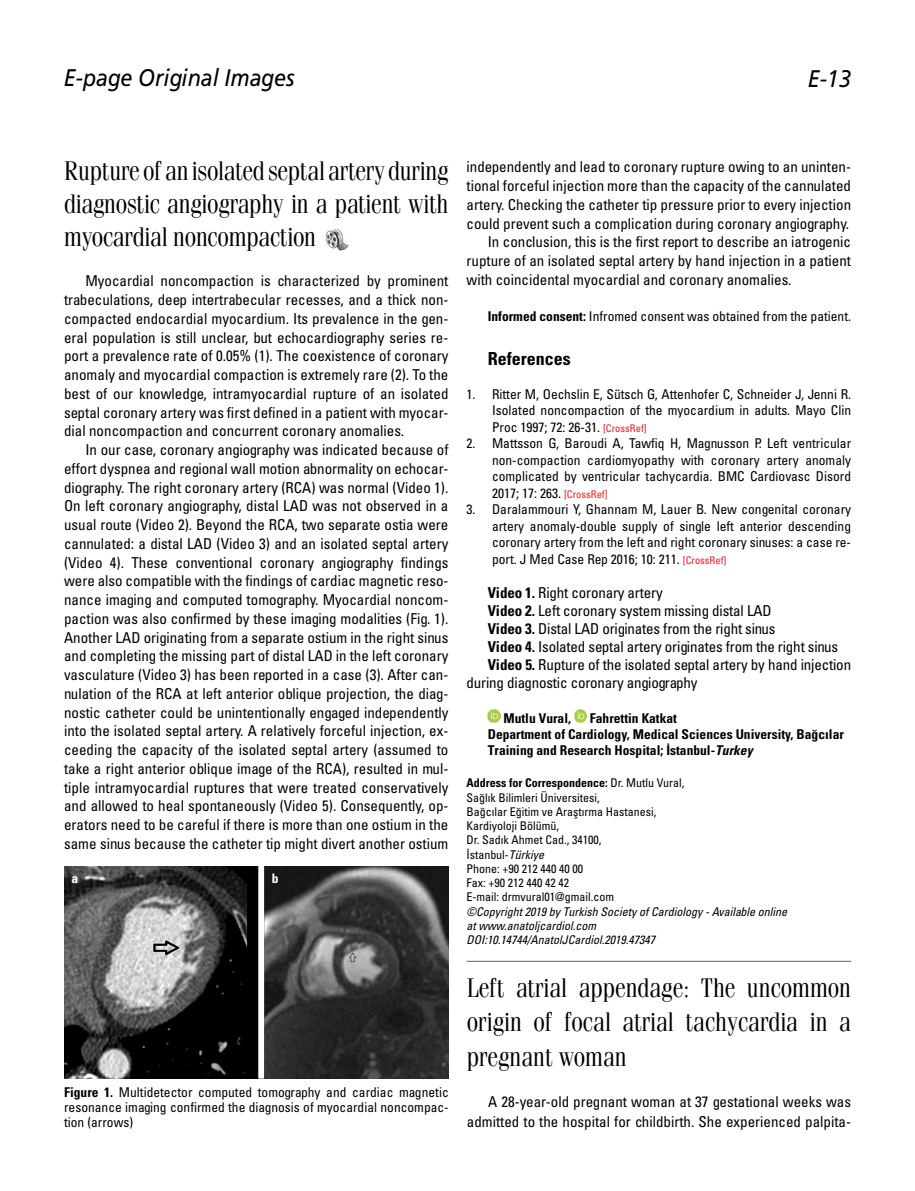
<style>
.page{position:relative;width:915px;height:1191px;background:#fff}
.page>*{position:absolute;margin:0;border:0;box-sizing:border-box;transform-origin:0 0}
.t1{font:27px/33px "Fenice Tr";letter-spacing:-.01em;color:#000;text-align:justify;scale:.85 1}
.t2{font:24px "Frutiger Italic Tr";color:#000;scale:.9 1}
.t3{font:18px "Univers Cond Bd Tr";color:#000}
.t4{font:15px/18.8px "Univers Condensed Tr";color:#000;text-align:justify}
.t5{font:13.5px/16.5px "Univers Condensed Tr";color:#000;text-align:justify}
.t6{font:13.5px/16.2px "Univers Cond Bd Tr";color:#000}
.t7{font:13.05px "Univers Cond Bd Tr";color:#fff}
.t8{font:12px/14.2px "Univers Condensed Tr";color:#000}
.t9{font:12px/14.2px "Univers Cond Ita Tr";color:#000}
.t10{font:12px "Univers Cond Bd Tr";color:#000}
.s1{font-family:"Univers Cond Bd Tr"}
.s2{font-size:10.5px;color:#ed1d24}
.s3{font-family:"Univers Cond Bd Ita Tr"}
.s4{font-family:"Univers Condensed Tr"}
.s5{font-family:"Univers Cond Ita Tr"}
</style>
<div class="page">
<svg style="left:487px;top:710px;width:13px;height:12px"></svg>
<svg style="left:574px;top:710px;width:12px;height:12px"></svg>
<img style="left:325px;top:229px;width:23px;height:21px">
<img style="left:64px;top:866px;width:384px;height:212px">
<div style="left:258px;top:866px;width:6px;height:212px;background:#fff"></div>
<hr style="left:466px;top:961px;width:384px;height:1px;background:#636466">
<h2 class="t2" style="left:64px;top:64px;width:258px">E-page Original Images</h2>
<h2 class="t2" style="left:807px;top:65px;width:50px">E-13</h2>
<h1 class="t1" style="left:64px;top:155px;width:453px">Rupture of an isolated septal artery during diagnostic angiography in a patient with myocardial noncompaction</h1>
<p class="t4" style="left:64px;top:271px;width:386px;text-indent:21px">Myocardial noncompaction is characterized by prominent trabeculations, deep intertrabecular recesses, and a thick non&shy;compacted endocardial myocardium. Its prevalence in the gen&shy;eral population is still unclear, but echocardiography series re&shy;port a prevalence rate of 0.05% (1). The coexistence of coronary anomaly and myocardial compaction is extremely rare (2). To the best of our knowledge, intramyocardial rupture of an isolated septal coronary artery was first defined in a patient with myocar&shy;dial noncompaction and concurrent coronary anomalies.</p>
<p class="t4" style="left:64px;top:440px;width:386px;text-indent:21px">In our case, coronary angiography was indicated because of effort dyspnea and regional wall motion abnormality on echocar&shy;diography. The right coronary artery (RCA) was normal (Video 1).<br>On left coronary angiography, distal LAD was not observed in a usual route (Video 2). Beyond the RCA, two separate ostia were cannulated: a distal LAD (Video 3) and an isolated septal artery (Video 4). These conventional coronary angiography findings were also compatible with the findings of cardiac magnetic reso&shy;nance imaging and computed tomography. Myocardial noncom&shy;paction was also confirmed by these imaging modalities (Fig. 1).<br>Another LAD originating from a separate ostium in the right sinus and completing the missing part of distal LAD in the left coronary vasculature (Video 3) has been reported in a case (3). After can&shy;nulation of the RCA at left anterior oblique projection, the diag&shy;nostic catheter could be unintentionally engaged independently into the isolated septal artery. A relatively forceful injection, ex&shy;ceeding the capacity of the isolated septal artery (assumed to take a right anterior oblique image of the RCA), resulted in mul&shy;tiple intramyocardial ruptures that were treated conservatively and allowed to heal spontaneously (Video 5). Consequently, op&shy;erators need to be careful if there is more than one ostium in the same sinus because the catheter tip might divert another ostium</p>
<p class="t7" style="left:72px;top:870px;width:8px">a</p>
<p class="t7" style="left:271px;top:870px;width:8px">b</p>
<p class="t5" style="left:64px;top:1084px;width:386px;line-height:15px"><span class="s1">Figure 1.</span> Multidetector computed tomography and cardiac magnetic resonance imaging confirmed the diagnosis of myocardial noncompac&shy;tion (arrows)</p>
<p class="t4" style="left:466px;top:157px;width:386px">independently and lead to coronary rupture owing to an uninten-</p>
<p class="t4" style="left:466px;top:176px;width:386px">tional forceful injection more than the capacity of the cannulated</p>
<p class="t4" style="left:466px;top:195px;width:386px">artery. Checking the catheter tip pressure prior to every injection</p>
<p class="t4" style="left:466px;top:214px;width:384px">could prevent such a complication during coronary angiography.</p>
<p class="t4" style="left:487px;top:232px;width:365px">In conclusion, this is the first report to describe an iatrogenic</p>
<p class="t4" style="left:466px;top:251px;width:386px">rupture of an isolated septal artery by hand injection in a patient</p>
<p class="t4" style="left:466px;top:270px;width:326px">with coincidental myocardial and coronary anomalies.</p>
<p class="t5" style="left:487px;top:307px;width:365px"><span class="s1">Informed consent:</span> Infromed consent was obtained from the patient.</p>
<p class="t3" style="left:487px;top:348px;width:84px">References</p>
<p class="t5" style="left:492px;top:385px;width:360px;text-indent:-26px">1. Ritter M, Oechslin E, Sütsch G, Attenhofer C, Schneider J, Jenni R.<br>Isolated noncompaction of the myocardium in adults. Mayo Clin Proc 1997; 72: 26-31. <span class="s2">[CrossRef]</span></p>
<p class="t5" style="left:492px;top:435px;width:360px;text-indent:-26px">2. Mattsson G, Baroudi A, Tawfiq H, Magnusson P. Left ventricular non-compaction cardiomyopathy with coronary artery anomaly complicated by ventricular tachycardia. BMC Cardiovasc Disord 2017; 17: 263. <span class="s2">[CrossRef]</span></p>
<p class="t5" style="left:492px;top:501px;width:360px;text-indent:-26px">3. Daralammouri Y, Ghannam M, Lauer B. New congenital coronary artery anomaly-double supply of single left anterior descending coronary artery from the left and right coronary sinuses: a case re&shy;port. J Med Case Rep 2016; 10: 211. <span class="s2">[CrossRef]</span></p>
<p class="t4" style="left:487px;top:583px;width:176px"><span class="s1">Video 1.</span> Right coronary artery</p>
<p class="t4" style="left:487px;top:601px;width:285px"><span class="s1">Video 2.</span> Left coronary system missing distal LAD</p>
<p class="t4" style="left:487px;top:619px;width:289px"><span class="s1">Video 3.</span> Distal LAD originates from the right sinus</p>
<p class="t4" style="left:487px;top:637px;width:352px"><span class="s1">Video 4.</span> Isolated septal artery originates from the right sinus</p>
<p class="t4" style="left:487px;top:655px;width:365px"><span class="s1">Video 5.</span> Rupture of the isolated septal artery by hand injection</p>
<p class="t4" style="left:466px;top:673px;width:232px">during diagnostic coronary angiography</p>
<p class="t6" style="left:503px;top:709px;width:69px">Mutlu Vural,</p>
<p class="t6" style="left:487px;top:709px;width:357px;text-indent:102px">Fahrettin Katkat<br>Department of Cardiology, Medical Sciences University, Bağcılar<br>Training and Research Hospital; İstanbul-<span class="s3">Turkey</span></p>
<p class="t10" style="left:466px;top:775px;width:219px">Address for Correspondence: <span class="s4">Dr. Mutlu Vural,</span></p>
<p class="t8" style="left:466px;top:790px;width:191px">Sağlık Bilimleri Üniversitesi,<br>Bağcılar Eğitim ve Araştırma Hastanesi,<br>Kardiyoloji Bölümü,<br>Dr. Sadık Ahmet Cad., 34100,<br>İstanbul-<span class="s5">Türkiye<br></span>Phone: +90 212 440 40 00<br>Fax: +90 212 440 42 42<br>E-mail: drmvural01@gmail.com</p>
<p class="t9" style="left:466px;top:904px;width:322px">©Copyright 2019 by Turkish Society of Cardiology - Available online at www.anatoljcardiol.com<br>DOI:10.14744/AnatolJCardiol.2019.47347</p>
<h1 class="t1" style="left:466px;top:970px;width:453px;line-height:34.3px">Left atrial appendage: The uncommon origin of focal atrial tachycardia in a pregnant woman</h1>
<p class="t4" style="left:466px;top:1091px;width:385px;line-height:20.1px;text-align:right">A 28-year-old pregnant woman at 37 gestational weeks was admitted to the hospital for childbirth. She experienced palpita-</p>
</div>
